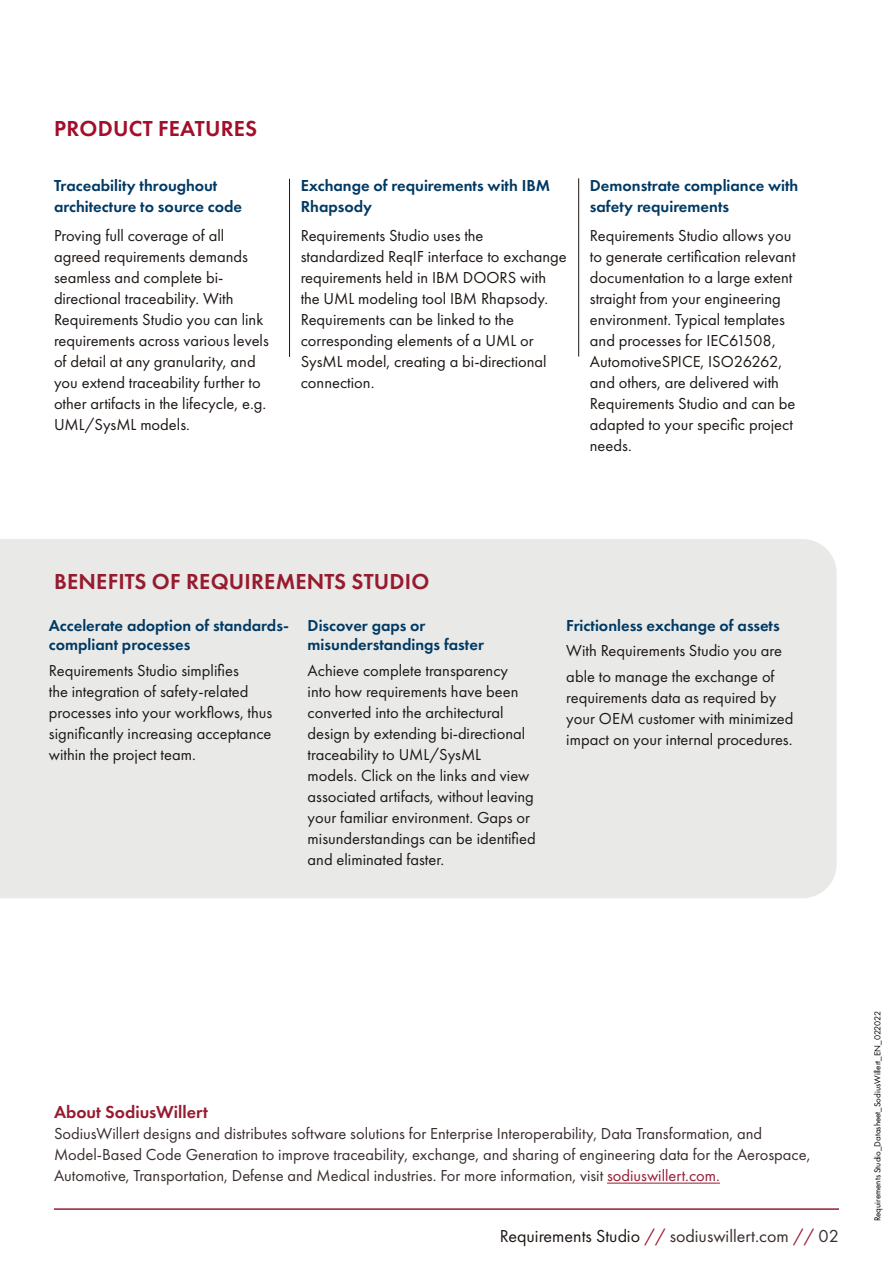
<style>
.page{position:relative;width:893px;height:1263px;background:#fff}
.page>*{position:absolute;margin:0;border:0;box-sizing:border-box;transform-origin:0 0}
.t1{font:600 22.5px "Futura PT";letter-spacing:.01em;color:#971b2f}
.t2{font:600 22.5px "Futura PT";letter-spacing:.01em;color:#a20f2b}
.t3{font:18px "Futura PT";color:#392e2c}
.t4{font:600 18px "Futura PT";color:#971b30}
.t5{font:16.5px/21px "Futura PT";color:#1d1714}
.t6{font:16.5px/21px "Futura PT";color:#392e2c}
.t7{font:600 16.5px/21px "Futura PT";color:#003963}
.t8{font:9px "Futura PT";color:#000}
.s1{color:#971b30}
.s2{color:#1d1714}
</style>
<div class="page">
<hr style="left:54px;top:1208px;width:785px;height:2px;background:#971b2f">
<hr style="left:607px;top:1183px;width:113px;height:1px;background:#971b30">
<div style="left:0;top:539px;width:837px;height:359px;background:#e9eae8"></div>
<hr style="left:289px;top:179px;width:1px;height:178px;background:#1d1714">
<hr style="left:578px;top:178px;width:1px;height:178px;background:#1d1714">
<h1 class="t2" style="left:54px;top:115px;width:205px">PRODUCT FEATURES</h1>
<p class="t7" style="left:54px;top:175px;width:190px">Traceability throughout architecture to source code</p>
<p class="t7" style="left:301px;top:175px;width:251px">Exchange of requirements with IBM<br>Rhapsody</p>
<p class="t7" style="left:590px;top:175px;width:210px">Demonstrate compliance with safety requirements</p>
<p class="t5" style="left:54px;top:225px;width:216px">Proving full coverage of all agreed requirements demands seamless and complete bi&shy;directional traceability. With<br>Requirements Studio you can link requirements across various levels of detail at any granularity, and you extend traceability further to other artifacts in the lifecycle, e.g.<br>UML/SysML models.</p>
<p class="t5" style="left:301px;top:225px;width:268px">Requirements Studio uses the standardized ReqIF interface to exchange requirements held in IBM DOORS with the UML modeling tool IBM Rhapsody.<br>Requirements can be linked to the corresponding elements of a UML or<br>SysML model, creating a bi-directional connection.</p>
<p class="t5" style="left:590px;top:225px;width:207px">Requirements Studio allows you to generate certification relevant documentation to a large extent straight from your engineering environment. Typical templates and processes for IEC61508,<br>AutomotiveSPICE, ISO26262, and others, are delivered with<br>Requirements Studio and can be adapted to your specific project needs.</p>
<h1 class="t1" style="left:54px;top:568px;width:377px">BENEFITS OF REQUIREMENTS STUDIO</h1>
<p class="t7" style="left:49px;top:615px;width:242px;line-height:19.8px">Accelerate adoption of standards&shy;compliant processes</p>
<p class="t5" style="left:49px;top:660px;width:225px">Requirements Studio simplifies<br>the integration of safety-related processes into your workflows, thus significantly increasing acceptance within the project team.</p>
<p class="t7" style="left:308px;top:615px;width:178px;line-height:19.8px">Discover gaps or misunderstandings faster</p>
<p class="t5" style="left:308px;top:660px;width:230px">Achieve complete transparency into how requirements have been converted into the architectural design by extending bi-directional traceability to UML/SysML<br>models. Click on the links and view associated artifacts, without leaving your familiar environment. Gaps or misunderstandings can be identified and eliminated faster.</p>
<p class="t7" style="left:566px;top:614px;width:215px">Frictionless exchange of assets</p>
<p class="t5" style="left:566px;top:638px;width:217px;line-height:25.5px">With Requirements Studio you are able to manage the exchange of</p>
<p class="t5" style="left:566px;top:686px;width:229px">requirements data as required by your OEM customer with minimized impact on your internal procedures.</p>
<p class="t4" style="left:54px;top:1101px;width:156px">About SodiusWillert</p>
<p class="t6" style="left:54px;top:1123px;width:758px">SodiusWillert designs and distributes software solutions for Enterprise Interoperability, Data Transformation, and<br>Model-Based Code Generation to improve traceability, exchange, and sharing of engineering data for the Aerospace,<br>Automotive, Transportation, Defense and Medical industries. For more information, visit <span class="s1">sodiuswillert.com.</span></p>
<p class="t3" style="left:500px;top:1226px;width:341px"><span class="s2">Requirements Studio</span> <span class="s1">//</span> sodiuswillert.com <span class="s1">//</span> 02</p>
<p class="t8" style="left:872px;top:1221px;width:212px;rotate:-90deg">Requirements Studio_Datasheet_SodiusWillert_EN_022022</p>
</div>
